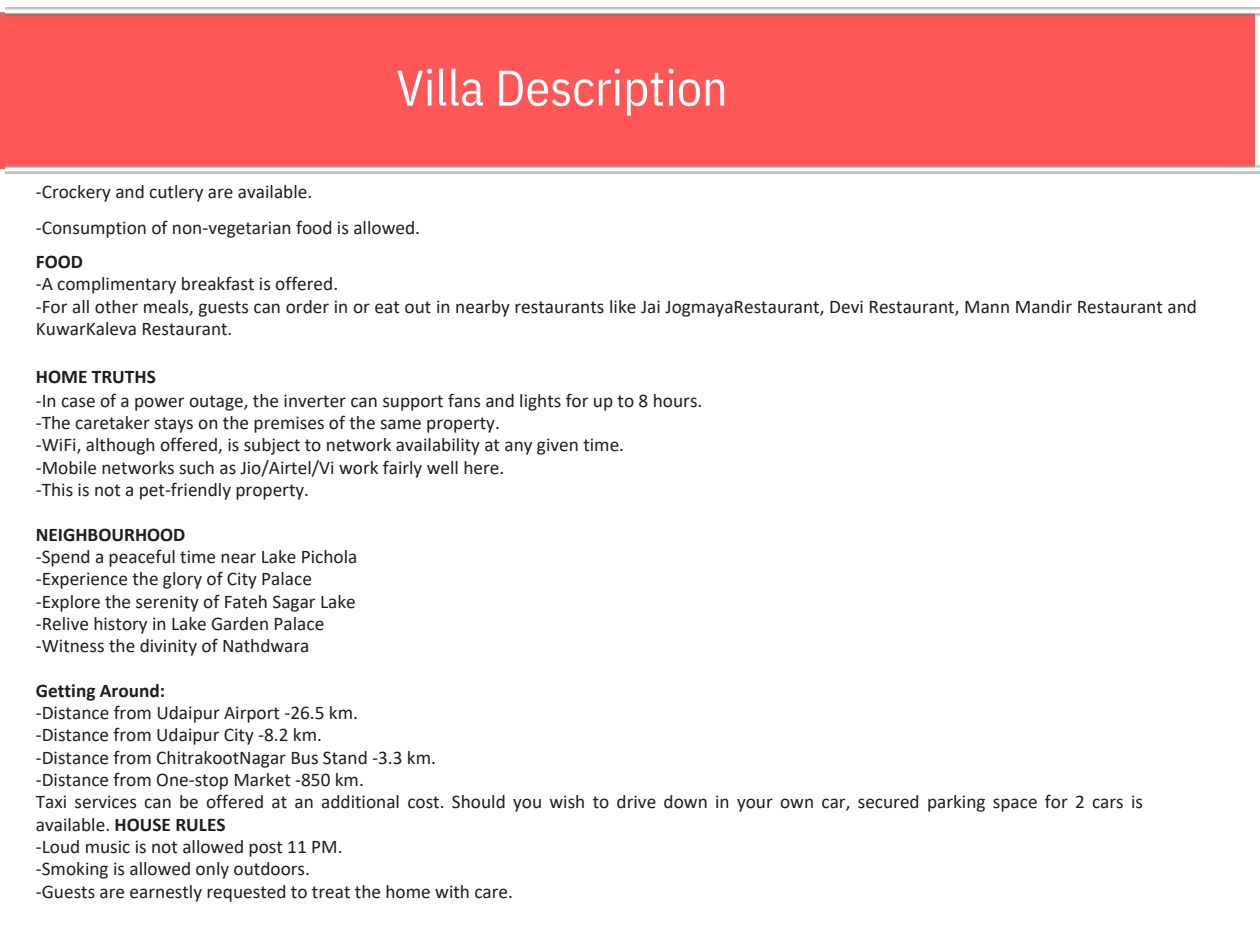
<style>
.page{position:relative;width:1260px;height:945px;background:#fff}
.page>*{position:absolute;margin:0;border:0;box-sizing:border-box;transform-origin:0 0}
.t1{font:65.8px "Calibri";color:#fff}
.t2{font:50.05px "IBM Plex Sans Cond";color:#fff}
.t3{font:19.43px "Calibri";color:#1e1e1e}
.t4{font:700 19.43px "Calibri";color:#1e1e1e}
.t5{font:19.25px/22.4px "Calibri";color:#1e1e1e}
.t6{font:700 19.25px "Calibri";color:#1e1e1e}
.s1{font-weight:700}
</style>
<div class="page">
<img style="left:5px;top:8px;width:1255px;height:165px">
<p class="t1" style="left:265px;top:48px;width:445px">ABOUTTHEVILLA</p>
<p class="t2" style="left:396px;top:54px;width:333px">Villa Description</p>
<p class="t5" style="left:36px;top:182px;width:278px">-Crockery and cutlery are available.</p>
<p class="t3" style="left:36px;top:219px;width:386px">-Consumption of non-vegetarian food is allowed.</p>
<p class="t6" style="left:36px;top:254px;width:49px">FOOD</p>
<p class="t5" style="left:36px;top:274px;width:304px">-A complimentary breakfast is offered.</p>
<p class="t5" style="left:36px;top:297px;width:1163px">-For all other meals, guests can order in or eat out in nearby restaurants like Jai JogmayaRestaurant, Devi Restaurant, Mann Mandir Restaurant and<br>KuwarKaleva Restaurant.</p>
<p class="t4" style="left:36px;top:368px;width:122px">HOME TRUTHS</p>
<p class="t5" style="left:36px;top:391px;width:668px">-In case of a power outage, the inverter can support fans and lights for up to 8 hours.</p>
<h1 class="t5" style="left:36px;top:413px;width:466px">-The caretaker stays on the premises of the same property.</h1>
<p class="t5" style="left:36px;top:435px;width:590px">-WiFi, although offered, is subject to network availability at any given time.</p>
<h2 class="t5" style="left:36px;top:458px;width:470px">-Mobile networks such as Jio/Airtel/Vi work fairly well here.</h2>
<p class="t5" style="left:36px;top:480px;width:275px">-This is not a pet-friendly property.</p>
<p class="t6" style="left:36px;top:526px;width:151px">NEIGHBOURHOOD</p>
<p class="t5" style="left:36px;top:547px;width:323px">-Spend a peaceful time near Lake Pichola</p>
<p class="t5" style="left:36px;top:569px;width:278px">-Experience the glory of City Palace</p>
<p class="t5" style="left:36px;top:592px;width:321px">-Explore the serenity of Fateh Sagar Lake</p>
<p class="t5" style="left:36px;top:614px;width:290px">-Relive history in Lake Garden Palace</p>
<p class="t5" style="left:36px;top:636px;width:275px">-Witness the divinity of Nathdwara</p>
<h3 class="t6" style="left:36px;top:682px;width:131px">Getting Around:</h3>
<p class="t3" style="left:36px;top:705px;width:324px">-Distance from Udaipur Airport -26.5 km.</p>
<p class="t5" style="left:36px;top:725px;width:288px">-Distance from Udaipur City -8.2 km.</p>
<p class="t5" style="left:36px;top:748px;width:402px">-Distance from ChitrakootNagar Bus Stand -3.3 km.</p>
<p class="t5" style="left:36px;top:770px;width:330px">-Distance from One-stop Market -850 km.</p>
<p class="t5" style="left:36px;top:792px;width:1109px">Taxi services can be offered at an additional cost. Should you wish to drive down in your own car, secured parking space for 2 cars is available. <span class="s1">HOUSE RULES</span></p>
<p class="t5" style="left:36px;top:837px;width:308px">-Loud music is not allowed post 11 PM.</p>
<p class="t5" style="left:36px;top:859px;width:276px">-Smoking is allowed only outdoors.</p>
<p class="t5" style="left:36px;top:882px;width:479px">-Guests are earnestly requested to treat the home with care.</p>
</div>
